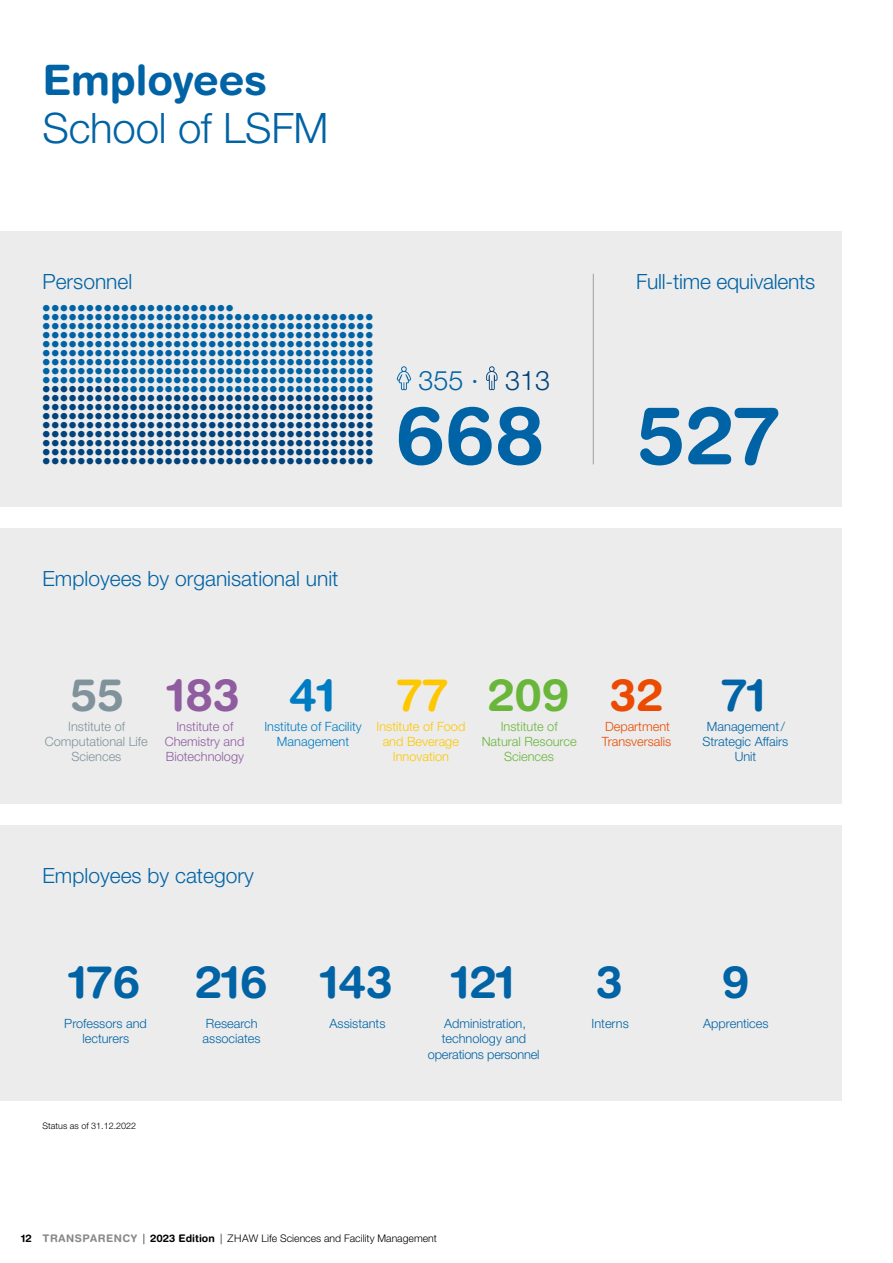
<style>
.page{position:relative;width:893px;height:1263px;background:#fff}
.page>*{position:absolute;margin:0;border:0;box-sizing:border-box;transform-origin:0 0}
.t1{font:700 81px "Helvetica Rounded LT Std";color:#0063a5}
.t2{font:700 45px "Helvetica Rounded LT Std";color:#0063a5}
.t3{font:700 45px "Helvetica Rounded LT Std";color:#8f5ca0}
.t4{font:700 45px "Helvetica Rounded LT Std";color:#6ab63b}
._2_Titel{font:300 42px "Helvetica Neue LT Std";letter-spacing:-.005em;color:#0063a5}
._1_Titel{font:700 42px "Helvetica Rounded LT Std";color:#0063a5}
.t5{font:300 27px "Helvetica Neue LT Std";color:#0063a5}
.t6{font:300 21px "Helvetica Neue LT Std";color:#0063a5}
.t7{font:300 12.75px/15.3px "Helvetica Neue LT Std";color:#0063a5;text-align:center}
.t8{font:300 12.75px/15.3px "Helvetica Neue LT Std";color:#80939b;text-align:center}
.t9{font:300 12.75px/15.3px "Helvetica Neue LT Std";color:#fec800;text-align:center}
.t10{font:300 12.75px/15.3px "Helvetica Neue LT Std";color:#8f5ca0;text-align:center}
.t11{font:300 12.75px/15.3px "Helvetica Neue LT Std";color:#6ab63b;text-align:center}
.t12{font:300 12.75px/15.3px "Helvetica Neue LT Std";color:#007cc3;text-align:center}
.t13{font:300 12.75px/15.3px "Helvetica Neue LT Std";color:#eb4a00}
.t14{font:300 10.5px "Helvetica Neue LT Std";color:#000}
.Legende{font:300 9px "Helvetica Neue LT Std";color:#000}
.s1{color:#00437d}
.s2{color:#80939b}
.s3{color:#007cc3}
.s4{color:#fec800}
.s5{color:#eb4a00}
.s6{font-family:"Helvetica Rounded LT Std";font-weight:700}
.s7{font-family:"Helvetica Rounded LT Std";font-weight:700;color:#878988}
</style>
<div class="page">
<div style="left:0;top:231px;width:842px;height:276px;background:#ececec"></div>
<div style="left:0;top:528px;width:842px;height:276px;background:#ececec"></div>
<div style="left:0;top:825px;width:842px;height:276px;background:#ececec"></div>
<svg style="left:396px;top:366px;width:15px;height:24px"></svg>
<svg style="left:486px;top:366px;width:11px;height:24px"></svg>
<hr style="left:593px;top:274px;width:1px;height:190px;background:#9d9e9e">
<p class="_1_Titel" style="left:43px;top:54px;width:226px">Employees</p>
<p class="_2_Titel" style="left:43px;top:102px;width:287px">School of LSFM</p>
<p class="t6" style="left:43px;top:268px;width:91px">Personnel</p>
<p class="t6" style="left:636px;top:268px;width:181px">Full-time equivalents</p>
<p class="t5" style="left:419px;top:364px;width:133px">355 · <span class="s1">313</span></p>
<p class="t6" style="left:43px;top:565px;width:297px">Employees by organisational unit</p>
<p class="t1" style="left:396px;top:386px;width:386px">668 527</p>
<p class="t3" style="left:71px;top:668px;width:266px"><span class="s2">55</span> 183 <span class="s3">41</span></p>
<p class="t4" style="left:397px;top:668px;width:268px"><span class="s4">77</span> 209 <span class="s5">32</span></p>
<p class="t2" style="left:721px;top:668px;width:46px">71</p>
<p class="t12" style="left:264px;top:718px;width:99px">Institute of Facility<br>Management</p>
<p class="t7" style="left:702px;top:718px;width:87px">Management /<br>Strategic Affairs<br>Unit</p>
<p class="t8" style="left:45px;top:718px;width:104px">Institute of<br>Computational Life<br>Sciences</p>
<p class="t9" style="left:377px;top:718px;width:90px">Institute of Food and Beverage<br>Innovation</p>
<p class="t10" style="left:165px;top:718px;width:81px">Institute of<br>Chemistry and<br>Bio technology</p>
<p class="t13" style="left:602px;top:718px;width:71px">Department<br>Transversalis</p>
<p class="t11" style="left:482px;top:718px;width:96px">Institute of<br>Natural Resource<br>Sciences</p>
<p class="t6" style="left:43px;top:862px;width:213px">Employees by category</p>
<p class="t2" style="left:69px;top:954px;width:326px">176 216 143</p>
<p class="t2" style="left:452px;top:954px;width:65px">121</p>
<p class="t2" style="left:596px;top:954px;width:28px">3</p>
<p class="t2" style="left:722px;top:954px;width:29px">9</p>
<p class="t7" style="left:64px;top:1015px;width:84px">Professors and lecturers</p>
<p class="t7" style="left:206px;top:1015px;width:53px">Research</p>
<p class="t7" style="left:330px;top:1015px;width:57px">Assistants</p>
<p class="t7" style="left:203px;top:1031px;width:60px">associates</p>
<p class="Legende" style="left:43px;top:1120px;width:95px">Status as of 31.12.2022</p>
<p class="t7" style="left:444px;top:1015px;width:83px">Administration,</p>
<p class="t7" style="left:592px;top:1015px;width:39px">Interns</p>
<p class="t7" style="left:703px;top:1015px;width:67px">Apprentices</p>
<p class="t7" style="left:428px;top:1031px;width:113px">technology and operations personnel</p>
<p class="t14" style="left:21px;top:1231px;width:417px"><span class="s6">12</span> <span class="s7">TRANSPARENCY</span> | <span class="s6">2023 Edition</span> | ZHAW Life Sciences and Facility Management</p>
</div>
